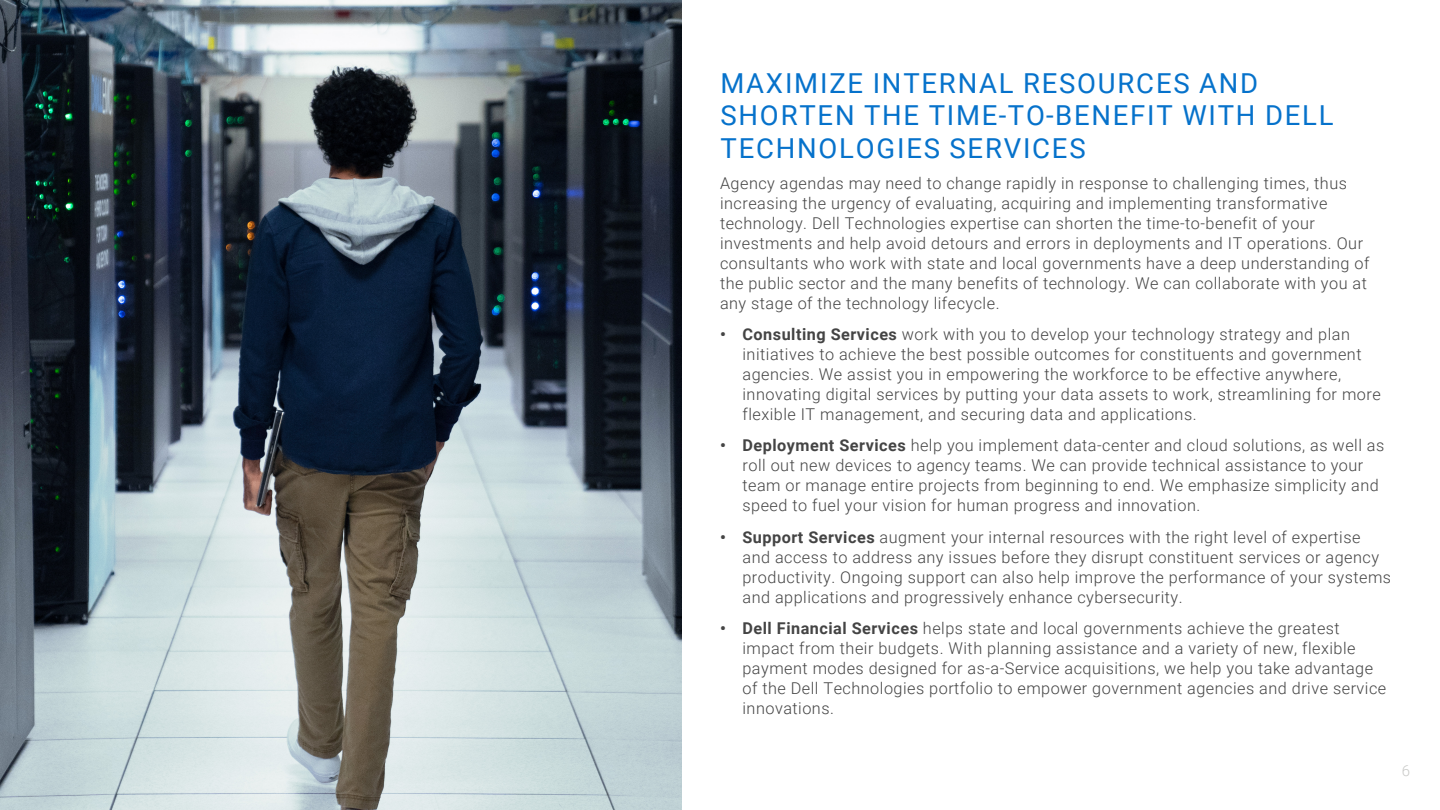
<style>
.page{position:relative;width:1440px;height:810px;background:#fff}
.page>*{position:absolute;margin:0;border:0;box-sizing:border-box;transform-origin:0 0}
.t1{font:27.5px/32.5px "Roboto";letter-spacing:.065em;color:#0672cb}
.t2{font:300 16.25px/20px "Roboto";letter-spacing:.03em;color:#444}
.t3{font:300 15px "Roboto";color:#c8c9c7}
.s1{font-weight:700}
</style>
<div class="page">
<img style="left:0;top:0;width:682px;height:810px">
<h1 class="t1" style="left:720px;top:66px;width:615px">MAXIMIZE INTERNAL RESOURCES AND<br>SHORTEN THE TIME-TO-BENEFIT WITH DELL<br>TECHNOLOGIES SERVICES</h1>
<p class="t2" style="left:720px;top:172px;width:651px">Agency agendas may need to change rapidly in response to challenging times, thus increasing the urgency of evaluating, acquiring and implementing transformative technology. Dell Technologies expertise can shorten the time-to-benefit of your investments and help avoid detours and errors in deployments and IT operations. Our consultants who work with state and local governments have a deep understanding of the public sector and the many benefits of technology. We can collaborate with you at any stage of the technology lifecycle.</p>
<p class="t2" style="left:743px;top:324px;width:640px;text-indent:-23px"><span class="s1">• Consulting Services</span> work with you to develop your technology strategy and plan initiatives to achieve the best possible outcomes for constituents and government agencies. We assist you in empowering the workforce to be effective anywhere, innovating digital services by putting your data assets to work, streamlining for more flexible IT management, and securing data and applications.</p>
<p class="t2" style="left:743px;top:435px;width:643px;text-indent:-23px"><span class="s1">• Deployment Services</span> help you implement data-center and cloud solutions, as well as roll out new devices to agency teams. We can provide technical assistance to your team or manage entire projects from beginning to end. We emphasize simplicity and speed to fuel your vision for human progress and innovation.</p>
<p class="t2" style="left:743px;top:526px;width:650px;text-indent:-23px"><span class="s1">• Support Services</span> augment your internal resources with the right level of expertise and access to address any issues before they disrupt constituent services or agency productivity. Ongoing support can also help improve the performance of your systems and applications and progressively enhance cybersecurity.</p>
<p class="t2" style="left:743px;top:618px;width:645px;text-indent:-23px"><span class="s1">• Dell Financial Services</span> helps state and local governments achieve the greatest impact from their budgets. With planning assistance and a variety of new, flexible payment modes designed for as-a-Service acquisitions, we help you take advantage of the Dell Technologies portfolio to empower government agencies and drive service innovations.</p>
<p class="t3" style="left:1402px;top:760px;width:10px">6</p>
</div>
